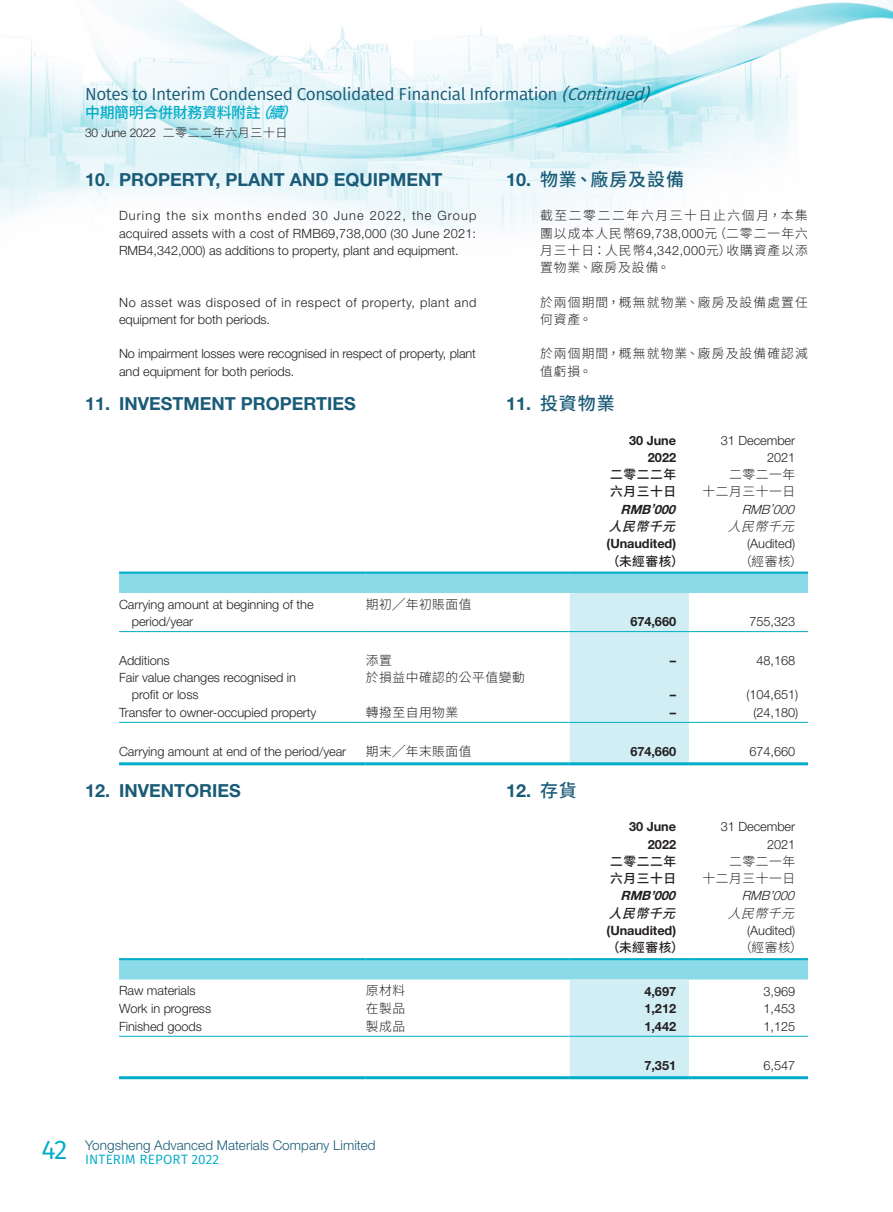
<style>
.page{position:relative;width:893px;height:1212px;background:#fff}
.page>*{position:absolute;margin:0;border:0;box-sizing:border-box;transform-origin:0 0}
.Heading_1{font:700 18px "Helvetica Neue LT Std";color:#1a5b77}
.C_Heading_1{font:500 18px "Source Han Sans TC";letter-spacing:.05em;color:#1a5b77}
.C_Heading_1-2{font:700 18px "Helvetica Neue LT Std";color:#1a5b77}
.t1{font:17.25px "Fira Sans";letter-spacing:-.025em;color:#1a5b77}
.t2{font:500 15px "Source Han Sans TC";letter-spacing:-.025em;color:#00acc8}
.t3{font:300 13.5px "Helvetica Neue LT Std";letter-spacing:.005em;color:#1a5b77}
.t4{font:13.5px "Fira Sans";letter-spacing:.01em;color:#00acc8}
.Body_Text{font:300 12.75px/17.2px "Helvetica Neue LT Std";letter-spacing:-.005em;color:#231f20}
.C_Body_Text{font:300 12.75px/17.2px "Source Han Sans TC";letter-spacing:.09em;color:#231f20}
.Body_Text-2{font:300 12.75px "Source Han Sans TC";letter-spacing:.045em;color:#231f20}
.Body_Text-3{font:700 12.75px "Helvetica Neue LT Std";letter-spacing:-.005em;color:#231f20}
.Body_Text-4{font:300 12.75px/17.2px "Helvetica Neue LT Std";letter-spacing:.05em;color:#231f20}
.Body_Text-5{font:500 12.75px "Source Han Sans TC";letter-spacing:.045em;color:#231f20}
.Body_Text-6{font:italic 700 12.75px "Helvetica Neue LT Std";color:#231f20}
.Body_Text-7{font:italic 300 12.75px "Helvetica Neue LT Std";color:#231f20}
.Body_Text-8{font:italic 500 12.75px "Source Han Sans TC";color:#231f20}
.Body_Text-9{font:italic 300 12.75px "Source Han Sans TC";color:#231f20}
.t5{font:300 12px "Helvetica Neue LT Std";letter-spacing:-.005em;color:#231f20}
.s1{font-style:italic}
.s2{font-family:"Source Han Sans TC"}
.s3{font-family:"Helvetica Neue LT Std";font-weight:700}
.s4{font-family:"Helvetica Neue LT Std"}
.s5{font-family:"Source Han Sans TC";font-weight:500}
</style>
<div class="page">
<img style="left:0;top:0;width:893px;height:231px">
<svg style="left:119px;top:574px;width:689px;height:188px"></svg>
<hr style="left:119px;top:572px;width:247px;height:2px;background:#00acc8">
<hr style="left:366px;top:572px;width:204px;height:2px;background:#00acc8">
<hr style="left:570px;top:572px;width:119px;height:2px;background:#00acc8">
<hr style="left:689px;top:572px;width:119px;height:2px;background:#00acc8">
<hr style="left:119px;top:631px;width:247px;height:1px;background:#00acc8">
<hr style="left:366px;top:631px;width:204px;height:1px;background:#00acc8">
<hr style="left:570px;top:631px;width:119px;height:1px;background:#00acc8">
<hr style="left:689px;top:631px;width:119px;height:1px;background:#00acc8">
<hr style="left:119px;top:722px;width:247px;height:1px;background:#00acc8">
<hr style="left:366px;top:722px;width:204px;height:1px;background:#00acc8">
<hr style="left:570px;top:722px;width:119px;height:1px;background:#00acc8">
<hr style="left:689px;top:722px;width:119px;height:1px;background:#00acc8">
<hr style="left:119px;top:762px;width:247px;height:3px;background:#00acc8">
<hr style="left:366px;top:762px;width:204px;height:3px;background:#00acc8">
<hr style="left:570px;top:762px;width:119px;height:3px;background:#00acc8">
<hr style="left:689px;top:762px;width:119px;height:3px;background:#00acc8">
<svg style="left:119px;top:960px;width:689px;height:116px"></svg>
<hr style="left:119px;top:958px;width:247px;height:2px;background:#00acc8">
<hr style="left:366px;top:958px;width:204px;height:2px;background:#00acc8">
<hr style="left:570px;top:958px;width:119px;height:2px;background:#00acc8">
<hr style="left:689px;top:958px;width:119px;height:2px;background:#00acc8">
<hr style="left:119px;top:1036px;width:247px;height:1px;background:#00acc8">
<hr style="left:366px;top:1036px;width:204px;height:1px;background:#00acc8">
<hr style="left:570px;top:1036px;width:119px;height:1px;background:#00acc8">
<hr style="left:689px;top:1036px;width:119px;height:1px;background:#00acc8">
<hr style="left:119px;top:1076px;width:247px;height:3px;background:#00acc8">
<hr style="left:366px;top:1076px;width:204px;height:3px;background:#00acc8">
<hr style="left:570px;top:1076px;width:119px;height:3px;background:#00acc8">
<hr style="left:689px;top:1076px;width:119px;height:3px;background:#00acc8">
<h2 class="t1" style="left:85px;top:82px;width:572px">Notes to Interim Condensed Consolidated Financial Information <span class="s1">(Continued)</span></h2>
<p class="t2" style="left:85px;top:104px;width:224px">中期簡明合併財務資料附註<span class="s1">（續）</span></p>
<p class="t5" style="left:85px;top:126px;width:204px">30 June 2022 <span class="s2">二零二二年六月三十日</span></p>
<p class="Heading_1" style="left:85px;top:168px;width:359px">10. PROPERTY, PLANT AND EQUIPMENT</p>
<p class="Body_Text" style="left:119px;top:207px;width:359px;text-align:justify">During the six months ended 30 June 2022, the Group acquired assets with a cost of RMB69,738,000 (30 June 2021:<br>RMB4,342,000) as additions to property, plant and equipment.</p>
<p class="C_Heading_1" style="left:506px;top:169px;width:180px"><span class="s3">10.</span> 物業、廠房及設備</p>
<p class="C_Body_Text" style="left:540px;top:207px;width:269px;text-align:justify">截至二零二二年六月三十日止六個月，本集團以成本人民幣<span class="s4">69,738,000</span>元（二零二一年六月三十日：人民幣<span class="s4">4,342,000</span>元）收購資產以添置物業、廠房及設備。</p>
<p class="C_Body_Text" style="left:540px;top:294px;width:269px">於兩個期間，概無就物業、廠房及設備處置任何資產。</p>
<p class="C_Body_Text" style="left:540px;top:345px;width:269px">於兩個期間，概無就物業、廠房及設備確認減值虧損。</p>
<p class="C_Heading_1" style="left:506px;top:393px;width:110px"><span class="s3">11.</span> 投資物業</p>
<p class="Body_Text-4" style="left:119px;top:293px;width:359px">No asset was disposed of in respect of property, plant and equipment for both periods.</p>
<p class="Body_Text" style="left:119px;top:345px;width:358px">No impairment losses were recognised in respect of property, plant and equipment for both periods.</p>
<p class="Heading_1" style="left:85px;top:393px;width:272px">11. INVESTMENT PROPERTIES</p>
<p class="Body_Text-3" style="left:629px;top:432px;width:48px">30 June</p>
<p class="Body_Text-3" style="left:648px;top:449px;width:30px">2022</p>
<p class="Body_Text-5" style="left:610px;top:467px;width:68px">二零二二年</p>
<p class="Body_Text-5" style="left:610px;top:485px;width:68px">六月三十日</p>
<p class="Body_Text" style="left:721px;top:431px;width:76px">31 December</p>
<p class="Body_Text" style="left:767px;top:448px;width:30px">2021</p>
<p class="Body_Text-2" style="left:729px;top:467px;width:68px">二零二一年</p>
<p class="Body_Text-2" style="left:702px;top:485px;width:94px">十二月三十一日</p>
<p class="Body_Text" style="left:132px;top:595px;width:183px;text-indent:-13px">Carrying amount at beginning of the period/year</p>
<p class="Body_Text-2" style="left:366px;top:597px;width:108px">期初╱年初賬面值</p>
<p class="Body_Text-6" style="left:621px;top:501px;width:60px">RMB’000</p>
<p class="Body_Text-7" style="left:742px;top:501px;width:58px">RMB’000</p>
<p class="Body_Text-8" style="left:609px;top:519px;width:77px">人民幣千元</p>
<p class="Body_Text-9" style="left:728px;top:519px;width:77px">人民幣千元</p>
<p class="Body_Text-3" style="left:607px;top:536px;width:71px">(Unaudited)</p>
<p class="Body_Text" style="left:747px;top:535px;width:49px">(Audited)</p>
<p class="Body_Text-5" style="left:607px;top:554px;width:79px">（未經審核）</p>
<p class="Body_Text-2" style="left:739px;top:554px;width:65px">（經審核）</p>
<p class="Body_Text-3" style="left:630px;top:613px;width:47px">674,660</p>
<p class="Body_Text" style="left:749px;top:612px;width:47px">755,323</p>
<p class="Body_Text" style="left:119px;top:651px;width:52px">Additions</p>
<p class="Body_Text-2" style="left:366px;top:653px;width:28px">添置</p>
<p class="Body_Text-3" style="left:670px;top:652px;width:8px">–</p>
<p class="Body_Text" style="left:756px;top:651px;width:40px">48,168</p>
<p class="Body_Text" style="left:132px;top:669px;width:166px;text-indent:-13px">Fair value changes recognised in profit or loss</p>
<p class="Body_Text-2" style="left:366px;top:670px;width:161px">於損益中確認的公平值變動</p>
<p class="Body_Text-3" style="left:670px;top:687px;width:8px">–</p>
<p class="Body_Text" style="left:746px;top:686px;width:53px">(104,651)</p>
<p class="Body_Text" style="left:119px;top:703px;width:199px">Transfer to owner-occupied property</p>
<p class="Body_Text-2" style="left:366px;top:705px;width:94px">轉撥至自用物業</p>
<p class="Body_Text-3" style="left:670px;top:704px;width:8px">–</p>
<p class="Body_Text" style="left:754px;top:703px;width:46px">(24,180)</p>
<p class="Body_Text" style="left:119px;top:742px;width:229px">Carrying amount at end of the period/year</p>
<p class="Body_Text-2" style="left:366px;top:744px;width:108px">期末╱年末賬面值</p>
<p class="Body_Text-3" style="left:630px;top:743px;width:47px">674,660</p>
<p class="Body_Text" style="left:749px;top:742px;width:47px">674,660</p>
<p class="Heading_1" style="left:85px;top:779px;width:157px">12. INVENTORIES</p>
<p class="Body_Text-3" style="left:629px;top:819px;width:48px">30 June</p>
<p class="Body_Text-3" style="left:648px;top:836px;width:30px">2022</p>
<p class="C_Heading_1-2" style="left:506px;top:779px;width:72px">12. <span class="s5">存貨</span></p>
<p class="Body_Text" style="left:721px;top:818px;width:76px">31 December</p>
<p class="Body_Text" style="left:767px;top:835px;width:30px">2021</p>
<p class="Body_Text-5" style="left:610px;top:854px;width:68px">二零二二年</p>
<p class="Body_Text-5" style="left:610px;top:871px;width:68px">六月三十日</p>
<p class="Body_Text-2" style="left:729px;top:854px;width:68px">二零二一年</p>
<p class="Body_Text-2" style="left:702px;top:871px;width:94px">十二月三十一日</p>
<p class="Body_Text-6" style="left:621px;top:888px;width:60px">RMB’000</p>
<p class="Body_Text-7" style="left:742px;top:888px;width:58px">RMB’000</p>
<p class="Body_Text-8" style="left:609px;top:906px;width:77px">人民幣千元</p>
<p class="Body_Text-9" style="left:728px;top:906px;width:77px">人民幣千元</p>
<p class="Body_Text-3" style="left:607px;top:922px;width:71px">(Unaudited)</p>
<p class="Body_Text" style="left:747px;top:921px;width:49px">(Audited)</p>
<p class="Body_Text-5" style="left:607px;top:940px;width:79px">（未經審核）</p>
<p class="Body_Text-2" style="left:739px;top:940px;width:65px">（經審核）</p>
<p class="Body_Text" style="left:119px;top:982px;width:78px">Raw materials</p>
<p class="Body_Text-2" style="left:366px;top:983px;width:41px">原材料</p>
<p class="Body_Text-3" style="left:644px;top:984px;width:33px">4,697</p>
<p class="Body_Text" style="left:763px;top:983px;width:33px">3,969</p>
<p class="Body_Text" style="left:119px;top:1000px;width:94px">Work in progress</p>
<p class="Body_Text-2" style="left:366px;top:1001px;width:41px">在製品</p>
<p class="Body_Text-3" style="left:644px;top:1001px;width:33px">1,212</p>
<p class="Body_Text" style="left:763px;top:1000px;width:33px">1,453</p>
<p class="Body_Text" style="left:119px;top:1017px;width:84px">Finished goods</p>
<p class="Body_Text-2" style="left:366px;top:1019px;width:41px">製成品</p>
<p class="Body_Text-3" style="left:644px;top:1018px;width:33px">1,442</p>
<p class="Body_Text" style="left:763px;top:1017px;width:33px">1,125</p>
<p class="Body_Text-3" style="left:644px;top:1057px;width:33px">7,351</p>
<p class="Body_Text" style="left:763px;top:1056px;width:33px">6,547</p>
<p class="t3" style="left:85px;top:1137px;width:292px">Yongsheng Advanced Materials Company Limited</p>
<p class="t4" style="left:41px;top:1149px;width:179px"><sup>42</sup> INTERIM REPORT 2022</p>
</div>
